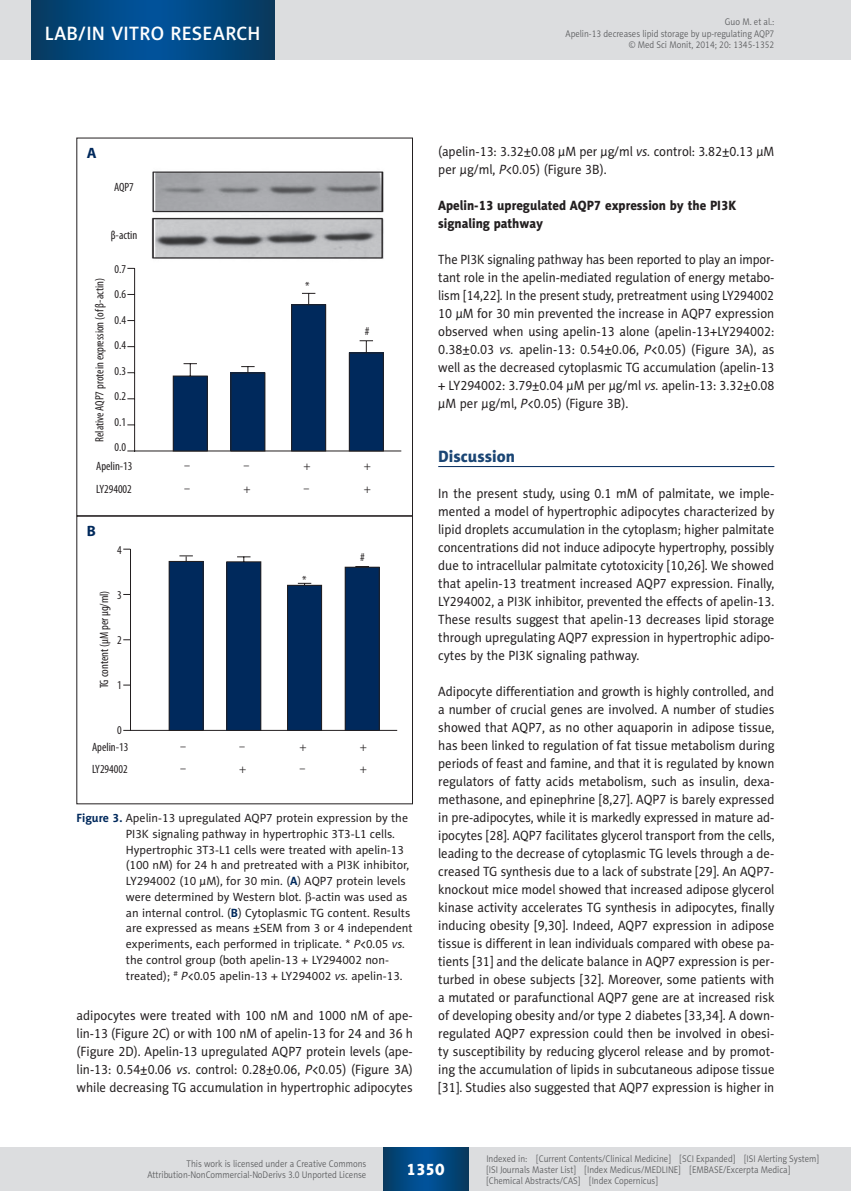
<style>
.page{position:relative;width:851px;height:1191px;background:#fff}
.page>*{position:absolute;margin:0;border:0;box-sizing:border-box;transform-origin:0 0}
.t1{font:19.5px "Naomi Sans EFN Medium";letter-spacing:.015em;color:#fff}
.MSM_Headline_1{font:16.5px "Naomi Sans EFN Heavy";color:#1a4574}
.t2{font:16.5px "Naomi Sans EFN Heavy";color:#fff}
.t3{font:700 15px "Myriad Pro";color:#00295c}
.MSM_Body{font:13.5px/18px "Naomi Sans EFN";color:#231f20;text-align:justify;scale:.95 1}
.MSM_Body-2{font:13.5px/18px "Naomi Sans EFN";color:#231f20;text-align:justify;scale:.93 1}
.MSM_Headline_2{font:13.5px/18px "Naomi Sans EFN Heavy";color:#231f20;scale:.95 1}
.MSM_Rycina_tytul{font:12px/15.8px "Naomi Sans EFN";color:#231f20}
.t4{font:condensed 12px/22.5px "Myriad Pro";color:#231f20}
.t5{font:9.75px/11.2px "Naomi Sans EFN Light";color:#57585a;text-align:right;scale:.9 1}
.s1{font-weight:700;color:#00295c}
.s2{font-family:"Standard Sym L"}
.s3{font-style:italic}
</style>
<div class="page">
<hr style="left:438px;top:466px;width:336px;height:1px;background:#00295c">
<img style="left:151px;top:171px;width:233px;height:88px">
<hr style="left:134px;top:268px;width:1px;height:183px;background:#231f20">
<hr style="left:127px;top:450px;width:274px;height:1px;background:#231f20">
<svg style="left:172px;top:363px;width:36px;height:89px;background:#294870"></svg>
<svg style="left:230px;top:366px;width:35px;height:86px;background:#133662"></svg>
<svg style="left:348px;top:340px;width:36px;height:112px;background:#21426b"></svg>
<svg style="left:291px;top:293px;width:35px;height:159px;background:#133662"></svg>
<hr style="left:130px;top:549px;width:1px;height:182px;background:#231f20">
<hr style="left:123px;top:730px;width:274px;height:1px;background:#231f20">
<svg style="left:168px;top:555px;width:36px;height:176px;background:#0e325f"></svg>
<svg style="left:226px;top:556px;width:35px;height:175px;background:#092e5c"></svg>
<svg style="left:344px;top:566px;width:36px;height:165px;background:#072c5b"></svg>
<svg style="left:287px;top:582px;width:35px;height:148px;background:#062b5a"></svg>
<div style="left:0;top:1148px;width:850px;height:43px;background:#dcdddf"></div>
<svg style="left:383px;top:1147px;width:85px;height:43px;background:#02477e"></svg>
<div style="left:0;top:0;width:850px;height:60px;background:#dcdddf"></div>
<hr style="left:850px;top:0;width:1px;height:60px;background:#dcdddf">
<svg style="left:32px;top:0;width:242px;height:60px;background:#02477f"></svg>
<h1 class="t1" style="left:45px;top:22px;width:217px">LAB/IN VITRO RESEARCH</h1>
<p class="t5" style="left:565px;top:16px;width:233px">Guo M. et al.:<br>Apelin-13 decreases lipid storage by up-regulating AQP7 © Med Sci Monit, 2014; 20: 1345-1352</p>
<p class="t3" style="left:87px;top:143px;width:11px">A</p>
<p class="t4" style="left:114px;top:175px;width:21px">AQP7</p>
<p class="t4" style="left:111px;top:223px;width:28px">β-actin</p>
<p class="t4" style="left:88px;top:442px;width:165px;rotate:-90deg">Relative AQP7 protein expression (of β-actin)</p>
<p class="t4" style="left:114px;top:256px;width:13px;line-height:25.5px;text-align:justify">0.7<br>0.6<br>0.4<br>0.4<br>0.3<br>0.2<br>0.1<br>0.0</p>
<p class="t4" style="left:305px;top:275px;width:6px">*</p>
<p class="t4" style="left:365px;top:320px;width:6px">#</p>
<p class="t4" style="left:96px;top:455px;width:38px">Apelin-13<br>LY294002</p>
<p class="t4" style="left:184px;top:455px;width:7px">– –</p>
<p class="t4" style="left:243px;top:455px;width:9px">– +</p>
<p class="t4" style="left:303px;top:455px;width:9px">+ –</p>
<p class="t4" style="left:364px;top:455px;width:9px">+ +</p>
<p class="t3" style="left:87px;top:521px;width:11px">B</p>
<p class="t4" style="left:117px;top:538px;width:6px">4</p>
<p class="t4" style="left:117px;top:583px;width:6px">3</p>
<p class="t4" style="left:117px;top:628px;width:6px">2</p>
<p class="t4" style="left:117px;top:673px;width:6px">1</p>
<p class="t4" style="left:117px;top:718px;width:6px">0</p>
<p class="t4" style="left:93px;top:688px;width:99px;rotate:-90deg">TG content (µM per µg/ml)</p>
<p class="t4" style="left:302px;top:568px;width:6px">*</p>
<p class="t4" style="left:360px;top:545px;width:6px">#</p>
<p class="t4" style="left:92px;top:735px;width:38px">Apelin-13<br>LY294002</p>
<p class="t4" style="left:180px;top:735px;width:7px">– –</p>
<p class="t4" style="left:239px;top:735px;width:9px">– +</p>
<p class="t4" style="left:299px;top:735px;width:9px">+ –</p>
<p class="t4" style="left:359px;top:735px;width:9px">+ +</p>
<p class="MSM_Rycina_tytul" style="left:126px;top:810px;width:288px;text-indent:-49px"><span class="s1">Figure 3.</span> Apelin-13 upregulated AQP7 protein expression by the PI3K signaling pathway in hypertrophic 3T3-L1 cells.<br>Hypertrophic 3T3-L1 cells were treated with apelin-13 (100 nM) for 24 h and pretreated with a PI3K inhibitor, LY294002 (10 µM), for 30 min. (<span class="s1">A</span>) AQP7 protein levels were determined by Western blot. <span class="s2">b</span>-actin was used as an internal control. (<span class="s1">B</span>) Cytoplasmic TG content. Results are expressed as means ±SEM from 3 or 4 independent experiments, each performed in triplicate. * <span class="s3">P</span>&lt;0.05 <span class="s3">vs. </span>the control group (both apelin-13 + LY294002 non&shy;treated); <sup>#</sup> <span class="s3">P</span>&lt;0.05 apelin-13 + LY294002 <span class="s3">vs.</span> apelin-13.</p>
<p class="MSM_Body" style="left:77px;top:1006px;width:355px">adipocytes were treated with 100 nM and 1000 nM of ape&shy;lin-13 (Figure 2C) or with 100 nM of apelin-13 for 24 and 36 h (Figure 2D). Apelin-13 upregulated AQP7 protein levels (ape&shy;lin-13: 0.54±0.06 <span class="s3">vs</span>. control: 0.28±0.06, <span class="s3">P</span>&lt;0.05) (Figure 3A) while decreasing TG accumulation in hypertrophic adipocytes</p>
<p class="MSM_Body" style="left:438px;top:142px;width:355px">(apelin-13: 3.32±0.08 µM per µg/ml <span class="s3">vs.</span> control: 3.82±0.13 µM per µg/ml, <span class="s3">P</span>&lt;0.05) (Figure 3B).</p>
<p class="MSM_Headline_2" style="left:438px;top:196px;width:315px">Apelin-13 upregulated AQP7 expression by the PI3K signaling pathway</p>
<p class="MSM_Body-2" style="left:438px;top:250px;width:363px">The PI3K signaling pathway has been reported to play an impor&shy;tant role in the apelin-mediated regulation of energy metabo&shy;lism [14,22]. In the present study, pretreatment using LY294002<br>10 µM for 30 min prevented the increase in AQP7 expression observed when using apelin-13 alone (apelin-13+LY294002:<br>0.38±0.03 <span class="s3">vs.</span> apelin-13: 0.54±0.06, <span class="s3">P</span>&lt;0.05) (Figure 3A), as well as the decreased cytoplasmic TG accumulation (apelin-13 + LY294002: 3.79±0.04 µM per µg/ml <span class="s3">vs.</span> apelin-13: 3.32±0.08 µM per µg/ml, <span class="s3">P</span>&lt;0.05) (Figure 3B).</p>
<p class="MSM_Headline_1" style="left:438px;top:446px;width:78px">Discussion</p>
<p class="MSM_Body" style="left:438px;top:484px;width:355px">In the present study, using 0.1 mM of palmitate, we imple&shy;mented a model of hypertrophic adipocytes characterized by lipid droplets accumulation in the cytoplasm; higher palmitate concentrations did not induce adipocyte hypertrophy, possibly due to intracellular palmitate cytotoxicity [10,26]. We showed that apelin-13 treatment increased AQP7 expression. Finally, LY294002, a PI3K inhibitor, prevented the effects of apelin-13.<br>These results suggest that apelin-13 decreases lipid storage through upregulating AQP7 expression in hypertrophic adipo&shy;cytes by the PI3K signaling pathway.</p>
<p class="MSM_Body" style="left:438px;top:682px;width:355px">Adipocyte differentiation and growth is highly controlled, and a number of crucial genes are involved. A number of studies showed that AQP7, as no other aquaporin in adipose tissue, has been linked to regulation of fat tissue metabolism during periods of feast and famine, and that it is regulated by known regulators of fatty acids metabolism, such as insulin, dexa&shy;methasone, and epinephrine [8,27]. AQP7 is barely expressed in pre-adipocytes, while it is markedly expressed in mature ad&shy;ipocytes [28]. AQP7 facilitates glycerol transport from the cells, leading to the decrease of cytoplasmic TG levels through a de&shy;creased TG synthesis due to a lack of substrate [29]. An AQP7- knockout mice model showed that increased adipose glycerol kinase activity accelerates TG synthesis in adipocytes, finally inducing obesity [9,30]. Indeed, AQP7 expression in adipose tissue is different in lean individuals compared with obese pa&shy;tients [31] and the delicate balance in AQP7 expression is per&shy;turbed in obese subjects [32]. Moreover, some patients with a mutated or parafunctional AQP7 gene are at increased risk of developing obesity and/or type 2 diabetes [33,34]. A down&shy;regulated AQP7 expression could then be involved in obesi&shy;ty susceptibility by reducing glycerol release and by promot&shy;ing the accumulation of lipids in subcutaneous adipose tissue [31]. Studies also suggested that AQP7 expression is higher in</p>
<p class="t5" style="left:147px;top:1158px;width:245px">This work is licensed under a Creative Commons<br>Attribution-NonCommercial-NoDerivs 3.0 Unported License</p>
<p class="t2" style="left:406px;top:1159px;width:40px">1350</p>
<p class="t5" style="left:486px;top:1152px;width:371px;text-align:left">Indexed in: [Current Contents/Clinical Medicine] [SCI Expanded] [ISI Alerting System] [ISI Journals Master List] [Index Medicus/MEDLINE] [EMBASE/Excerpta Medica] [Chemical Abstracts/CAS] [Index Copernicus]</p>
</div>
